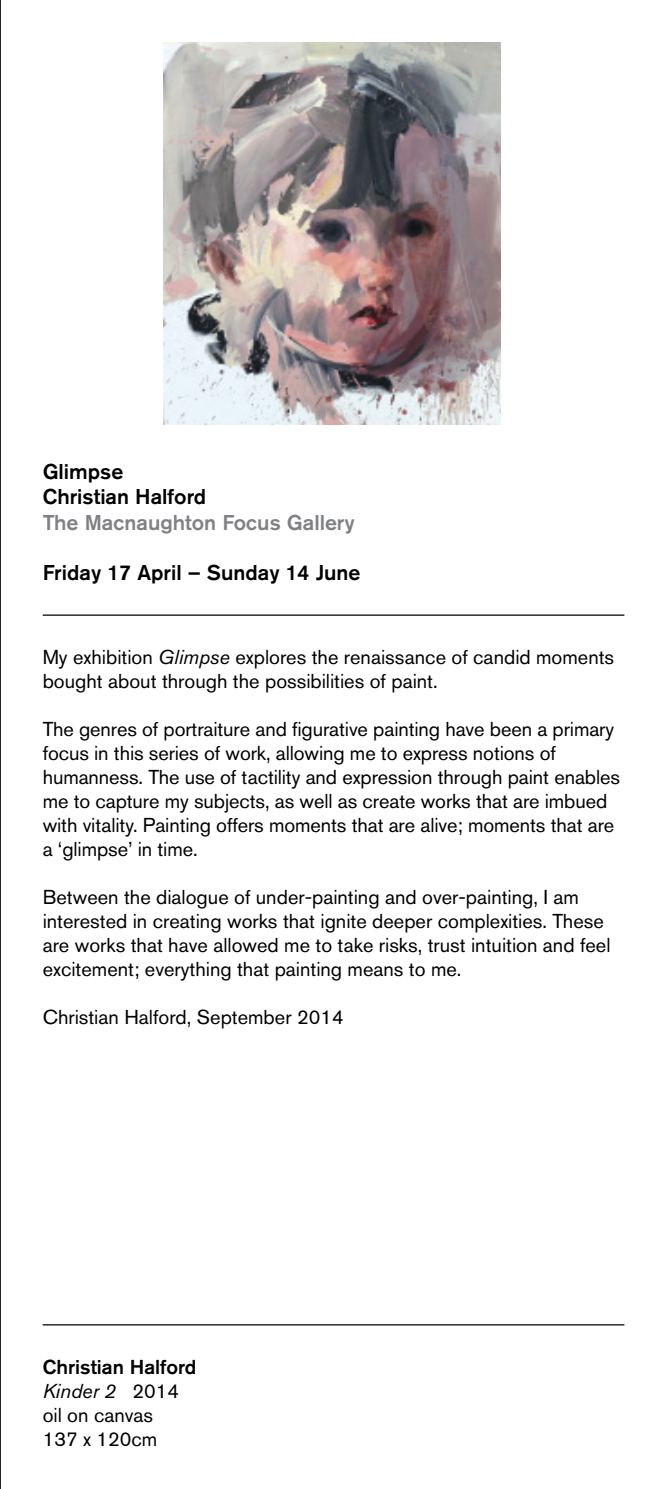
<style>
.page{position:relative;width:667px;height:1489px;background:#fff}
.page>*{position:absolute;margin:0;border:0;box-sizing:border-box;transform-origin:0 0}
.t1{font:500 21.25px/25.5px "Akzidenz Grotesk BQ";color:#000}
.t2{font:500 21.25px "Akzidenz Grotesk BQ";color:#808184}
.t3{font:20px/24px "Akzidenz Grotesk BQ";color:#000}
.s1{font-style:italic}
.s2{font-weight:500}
</style>
<div class="page">
<hr style="left:43px;top:1324px;width:581px;height:1px;background:#000">
<img style="left:164px;top:43px;width:336px;height:381px">
<hr style="left:43px;top:614px;width:581px;height:1px;background:#000">
<hr style="left:0;top:0;width:1px;height:1488px;background:#000">
<p class="t1" style="left:43px;top:458px;width:165px">Glimpse<br>Christian Halford</p>
<p class="t2" style="left:43px;top:509px;width:313px">The Macnaughton Focus Gallery</p>
<p class="t1" style="left:43px;top:559px;width:319px">Friday 17 April – Sunday 14 June</p>
<p class="t3" style="left:43px;top:645px;width:572px">My exhibition <span class="s1">Glimpse</span> explores the renaissance of candid moments bought about through the possibilities of paint.</p>
<p class="t3" style="left:43px;top:717px;width:578px">The genres of portraiture and figurative painting have been a primary focus in this series of work, allowing me to express notions of humanness. The use of tactility and expression through paint enables me to capture my subjects, as well as create works that are imbued with vitality. Painting offers moments that are alive; moments that are a ‘glimpse’ in time.</p>
<p class="t3" style="left:43px;top:885px;width:569px">Between the dialogue of under-painting and over-painting, I am interested in creating works that ignite deeper complexities. These are works that have allowed me to take risks, trust intuition and feel excitement; everything that painting means to me.</p>
<p class="t3" style="left:43px;top:1005px;width:302px">Christian Halford, September 2014</p>
<p class="t3" style="left:43px;top:1354px;width:155px"><span class="s2">Christian Halford<br></span><span class="s1">Kinder 2</span> 2014 oil on canvas<br>137 x 120cm</p>
</div>
